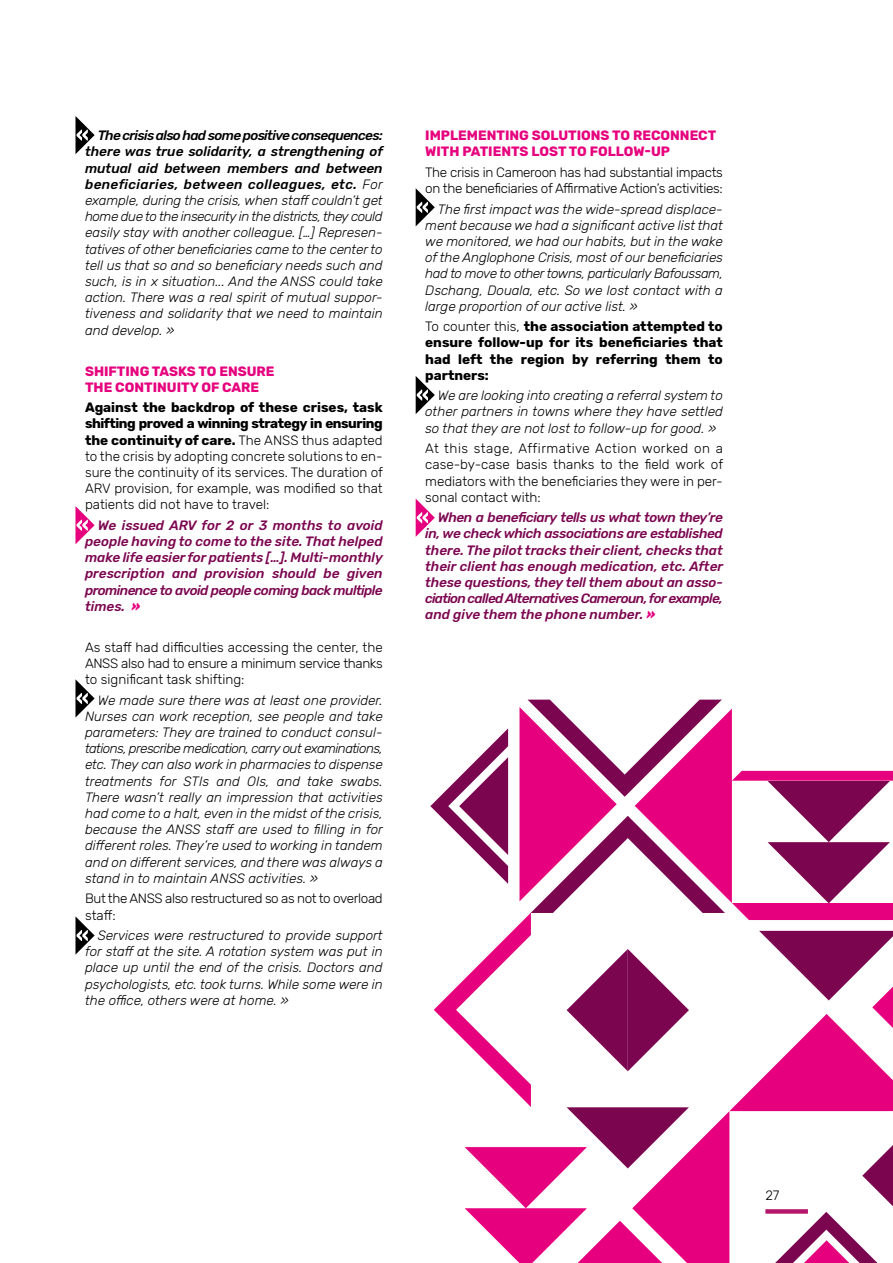
<style>
.page{position:relative;width:893px;height:1263px;background:#fff}
.page>*{position:absolute;margin:0;border:0;box-sizing:border-box;transform-origin:0 0}
.t1{font:italic 300 13.5px/16.2px "Rubik";color:#000;text-align:justify}
.t2{font:300 13.5px/16.2px "Rubik";letter-spacing:-.025em;color:#000;text-align:justify}
.t3{font:italic 500 13.5px/16.2px "Rubik";letter-spacing:-.04em;color:#7b054f;text-align:justify}
.t4{font:700 13.5px/16.2px "Rubik";color:#000;text-align:justify}
.t5{font:700 13.5px/16.2px "Rubik";color:#e6007d}
.s1{font-weight:500}
.s2{font-weight:700}
.s3{font-weight:900;color:#e6007d}
.s4{font-weight:300}
</style>
<div class="page">
<svg style="left:75px;top:116px;width:20px;height:38px"></svg>
<svg style="left:416px;top:188px;width:19px;height:38px"></svg>
<svg style="left:416px;top:376px;width:19px;height:38px"></svg>
<svg style="left:416px;top:499px;width:19px;height:38px"></svg>
<svg style="left:75px;top:506px;width:20px;height:38px"></svg>
<svg style="left:75px;top:679px;width:20px;height:38px"></svg>
<svg style="left:75px;top:916px;width:20px;height:39px"></svg>
<svg style="left:430px;top:700px;width:463px;height:563px"></svg>
<p class="t1" style="left:85px;top:128px;width:299px;text-indent:13px"><span class="s1">The crisis also had some positive consequences: there was true solidarity, a strengthening of mutual aid between members and between beneficiaries, between colleagues, etc.</span> For example, during the crisis, when staff couldn’t get home due to the insecurity in the districts, they could easily stay with another colleague. […] Represen&shy;tatives of other beneficiaries came to the center to tell us that so and so beneficiary needs such and such, is in x situation... And the ANSS could take action. There was a real spirit of mutual suppor&shy;tiveness and solidarity that we need to maintain and develop. »</p>
<p class="t5" style="left:85px;top:363px;width:191px">SHIFTING TASKS TO ENSURE<br>THE CONTINUITY OF CARE</p>
<p class="t2" style="left:85px;top:400px;width:299px"><span class="s2">Against the backdrop of these crises, task shifting proved a winning strategy in ensuring the continuity of care.</span> The ANSS thus adapted to the crisis by adopting concrete solutions to en&shy;sure the continuity of its services. The duration of ARV provision, for example, was modified so that patients did not have to travel:</p>
<p class="t3" style="left:85px;top:517px;width:299px;text-indent:13px">We issued ARV for 2 or 3 months to avoid people having to come to the site. That helped make life easier for patients […]. Multi-monthly prescription and provision should be given prominence to avoid people coming back multiple times. <span class="s3">»</span></p>
<p class="t2" style="left:85px;top:639px;width:299px">As staff had difficulties accessing the center, the ANSS also had to ensure a minimum service thanks to significant task shifting:</p>
<p class="t1" style="left:85px;top:692px;width:299px;text-indent:13px">We made sure there was at least one provider.<br>Nurses can work reception, see people and take parameters: They are trained to conduct consul&shy;tations, prescribe medication, carry out examinations, etc. They can also work in pharmacies to dispense treatments for STIs and OIs, and take swabs.<br>There wasn’t really an impression that activities had come to a halt, even in the midst of the crisis, because the ANSS staff are used to filling in for different roles. They’re used to working in tandem and on different services, and there was always a stand in to maintain ANSS activities. »</p>
<p class="t2" style="left:85px;top:891px;width:299px">But the ANSS also restructured so as not to overload staff:</p>
<p class="t1" style="left:85px;top:927px;width:299px;text-indent:13px">Services were restructured to provide support for staff at the site. A rotation system was put in place up until the end of the crisis. Doctors and psychologists, etc. took turns. While some were in the office, others were at home. »</p>
<p class="t5" style="left:425px;top:128px;width:293px">IMPLEMENTING SOLUTIONS TO RECONNECT<br>WITH PATIENTS LOST TO FOLLOW-UP</p>
<p class="t2" style="left:425px;top:164px;width:299px">The crisis in Cameroon has had substantial impacts on the beneficiaries of Affirmative Action’s activities:</p>
<p class="t1" style="left:425px;top:201px;width:299px;text-indent:13px">The first impact was the wide-spread displace&shy;ment because we had a significant active list that we monitored, we had our habits, but in the wake of the Anglophone Crisis, most of our beneficiaries had to move to other towns, particularly Bafoussam, Dschang, Douala, etc. So we lost contact with a large proportion of our active list. »</p>
<p class="t4" style="left:425px;top:319px;width:299px"><span class="s4">To counter this,</span> the association attempted to ensure follow-up for its beneficiaries that had left the region by referring them to partners:</p>
<p class="t1" style="left:425px;top:388px;width:299px;text-indent:13px">We are looking into creating a referral system to other partners in towns where they have settled so that they are not lost to follow-up for good. »</p>
<p class="t2" style="left:425px;top:441px;width:299px">At this stage, Affirmative Action worked on a case-by-case basis thanks to the field work of mediators with the beneficiaries they were in per&shy;sonal contact with:</p>
<p class="t3" style="left:425px;top:510px;width:299px;text-indent:13px">When a beneficiary tells us what town they’re in, we check which associations are established there. The pilot tracks their client, checks that their client has enough medication, etc. After these questions, they tell them about an asso&shy;ciation called Alternatives Cameroun, for example, and give them the phone number. <span class="s3">»</span></p>
<p class="t2" style="left:765px;top:1188px;width:16px">27</p>
</div>
